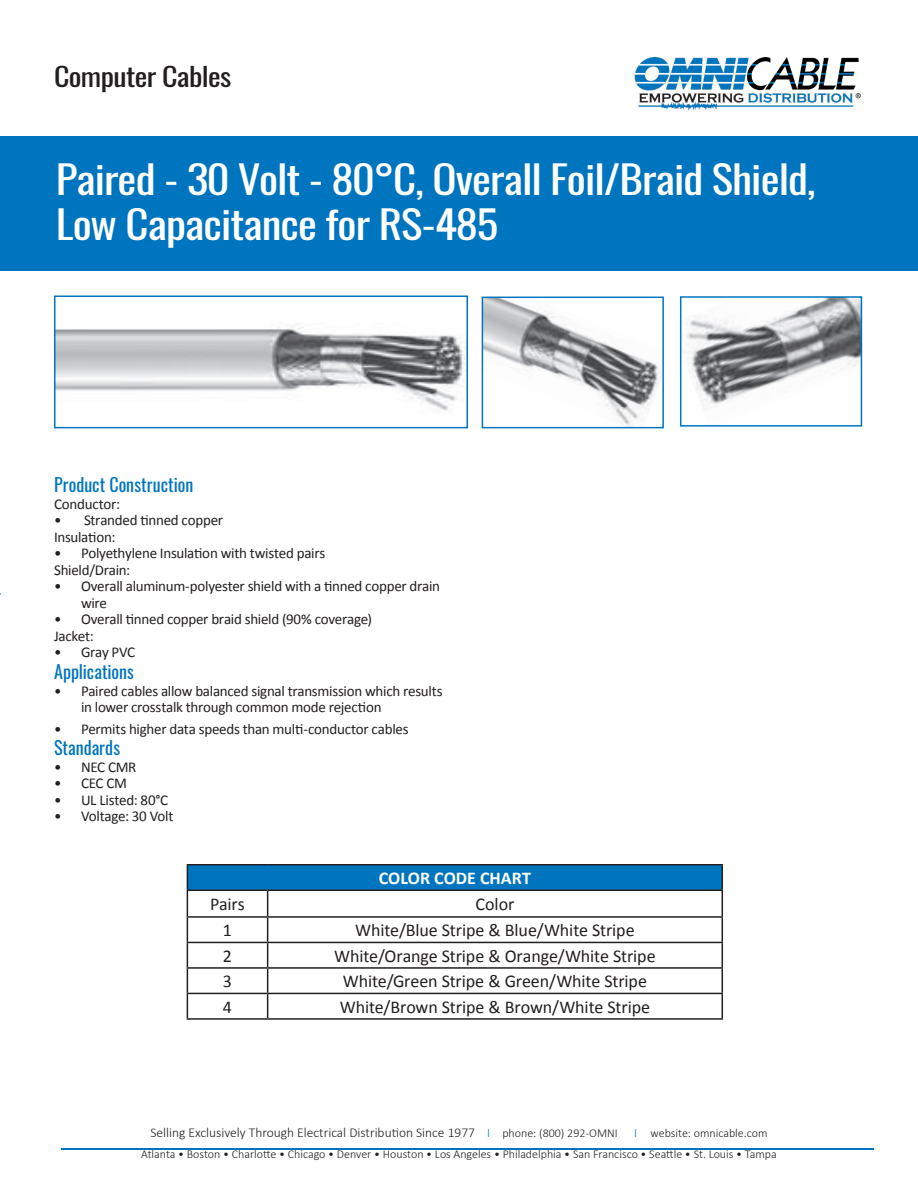
<style>
.page{position:relative;width:918px;height:1188px;background:#fff}
.page>*{position:absolute;margin:0;border:0;box-sizing:border-box;transform-origin:0 0}
.t1{font:38.25px/45px "Oswald";letter-spacing:-.02em;color:#fff;scale:1.18 1}
.t2{font:25.5px "Oswald";letter-spacing:-.02em;color:#231f20;scale:1.18 1}
.t3{font:18px "Calibri";letter-spacing:-.005em;color:#231f20}
.t4{font:18px "Oswald";color:#0075bf}
.t5{font:700 18px "Calibri";color:#fff}
.t6{font:15px/16.5px "Calibri";letter-spacing:-.015em;color:#231f20}
.t7{font:300 13.5px "Calibri";color:#231f20}
.t8{font:300 12px "Calibri";color:#231f20}
.s1{font-size:12.75px;color:#0075bf}
.s2{font-size:12px}
</style>
<div class="page">
<div style="left:0;top:136px;width:918px;height:135px;background:#0075bf"></div>
<img style="left:634px;top:57px;width:227px;height:54px">
<hr style="left:62px;top:1148px;width:812px;height:1px;background:#0075bf">
<img style="left:57px;top:326px;width:408px;height:85px">
<div style="left:54px;top:296px;width:414px;height:132px;border:2px solid #0075bf"></div>
<img style="left:485px;top:300px;width:176px;height:125px">
<div style="left:482px;top:297px;width:182px;height:131px;border:2px solid #0075bf"></div>
<img style="left:686px;top:299px;width:173px;height:107px">
<div style="left:680px;top:296px;width:182px;height:131px;border:2px solid #0075bf"></div>
<div style="left:187px;top:865px;width:535px;height:25px;background:#0075bf"></div>
<hr style="left:187px;top:864px;width:81px;height:2px;background:#231f20">
<hr style="left:268px;top:864px;width:455px;height:2px;background:#231f20">
<hr style="left:187px;top:890px;width:81px;height:1px;background:#231f20">
<hr style="left:268px;top:890px;width:455px;height:1px;background:#231f20">
<hr style="left:187px;top:916px;width:81px;height:2px;background:#231f20">
<hr style="left:268px;top:916px;width:455px;height:2px;background:#231f20">
<hr style="left:187px;top:942px;width:81px;height:1px;background:#231f20">
<hr style="left:268px;top:942px;width:455px;height:1px;background:#231f20">
<hr style="left:187px;top:967px;width:81px;height:2px;background:#231f20">
<hr style="left:268px;top:967px;width:455px;height:2px;background:#231f20">
<hr style="left:187px;top:993px;width:81px;height:1px;background:#231f20">
<svg style="left:187px;top:866px;width:1px;height:152px"></svg>
<hr style="left:268px;top:993px;width:455px;height:1px;background:#231f20">
<svg style="left:267px;top:891px;width:1px;height:127px"></svg>
<svg style="left:722px;top:866px;width:1px;height:152px"></svg>
<hr style="left:187px;top:1018px;width:81px;height:2px;background:#231f20">
<hr style="left:268px;top:1018px;width:455px;height:2px;background:#231f20">
<p class="t2" style="left:54px;top:59px;width:152px">Computer Cables</p>
<p class="t1" style="left:56px;top:157px;width:645px">Paired - 30 Volt - 80°C, Overall Foil/Braid Shield,<br>Low Capacitance for RS-485</p>
<p class="t4" style="left:54px;top:473px;width:141px">Product Construction</p>
<p class="t6" style="left:54px;top:496px;width:68px">Conductor:</p>
<p class="t6" style="left:54px;top:512px;width:171px">• Stranded tinned copper</p>
<p class="t6" style="left:54px;top:529px;width:63px">Insulation:</p>
<p class="t6" style="left:54px;top:545px;width:273px">• Polyethylene Insulation with twisted pairs</p>
<p class="t6" style="left:54px;top:562px;width:78px">Shield/Drain:</p>
<p class="t6" style="left:81px;top:578px;width:361px;text-indent:-27px">• Overall aluminum-polyester shield with a tinned copper drain wire</p>
<p class="t6" style="left:54px;top:611px;width:320px">• Overall tinned copper braid shield (90% coverage)</p>
<p class="t6" style="left:54px;top:628px;width:41px">Jacket:</p>
<p class="t6" style="left:54px;top:644px;width:83px">• Gray PVC</p>
<p class="t4" style="left:54px;top:659px;width:81px">Applications</p>
<p class="t6" style="left:81px;top:682px;width:363px;text-indent:-27px">• Paired cables allow balanced signal transmission which results in lower crosstalk through common mode rejection</p>
<p class="t6" style="left:54px;top:720px;width:356px">• Permits higher data speeds than multi-conductor cables</p>
<p class="t4" style="left:54px;top:735px;width:68px">Standards</p>
<p class="t6" style="left:54px;top:759px;width:84px">• NEC CMR</p>
<p class="t6" style="left:54px;top:775px;width:75px">• CEC CM</p>
<p class="t6" style="left:54px;top:792px;width:116px">• UL Listed: 80°C</p>
<p class="t6" style="left:54px;top:808px;width:121px">• Voltage: 30 Volt</p>
<p class="t5" style="left:379px;top:867px;width:154px">COLOR CODE CHART</p>
<p class="t3" style="left:210px;top:892px;width:36px">Pairs</p>
<p class="t3" style="left:476px;top:892px;width:40px">Color</p>
<p class="t3" style="left:223px;top:919px;width:11px">1</p>
<p class="t3" style="left:355px;top:919px;width:281px">White/Blue Stripe &amp; Blue/White Stripe</p>
<p class="t3" style="left:223px;top:945px;width:11px">2</p>
<p class="t3" style="left:334px;top:945px;width:323px">White/Orange Stripe &amp; Orange/White Stripe</p>
<p class="t3" style="left:223px;top:970px;width:11px">3</p>
<p class="t3" style="left:343px;top:970px;width:306px">White/Green Stripe &amp; Green/White Stripe</p>
<p class="t3" style="left:223px;top:996px;width:11px">4</p>
<p class="t3" style="left:340px;top:996px;width:312px">White/Brown Stripe &amp; Brown/White Stripe</p>
<p class="t7" style="left:150px;top:1124px;width:469px">Selling Exclusively Through Electrical Distribution Since 1977 <span class="s1">I</span> <span class="s2">phone: (800) 292-OMNI</span></p>
<p class="t8" style="left:634px;top:1125px;width:135px"><span class="s1">I</span> website: omnicable.com</p>
<p class="t8" style="left:141px;top:1146px;width:637px">Atlanta • Boston • Charlotte • Chicago • Denver • Houston • Los Angeles • Philadelphia • San Francisco • Seattle • St. Louis • Tampa</p>
</div>
